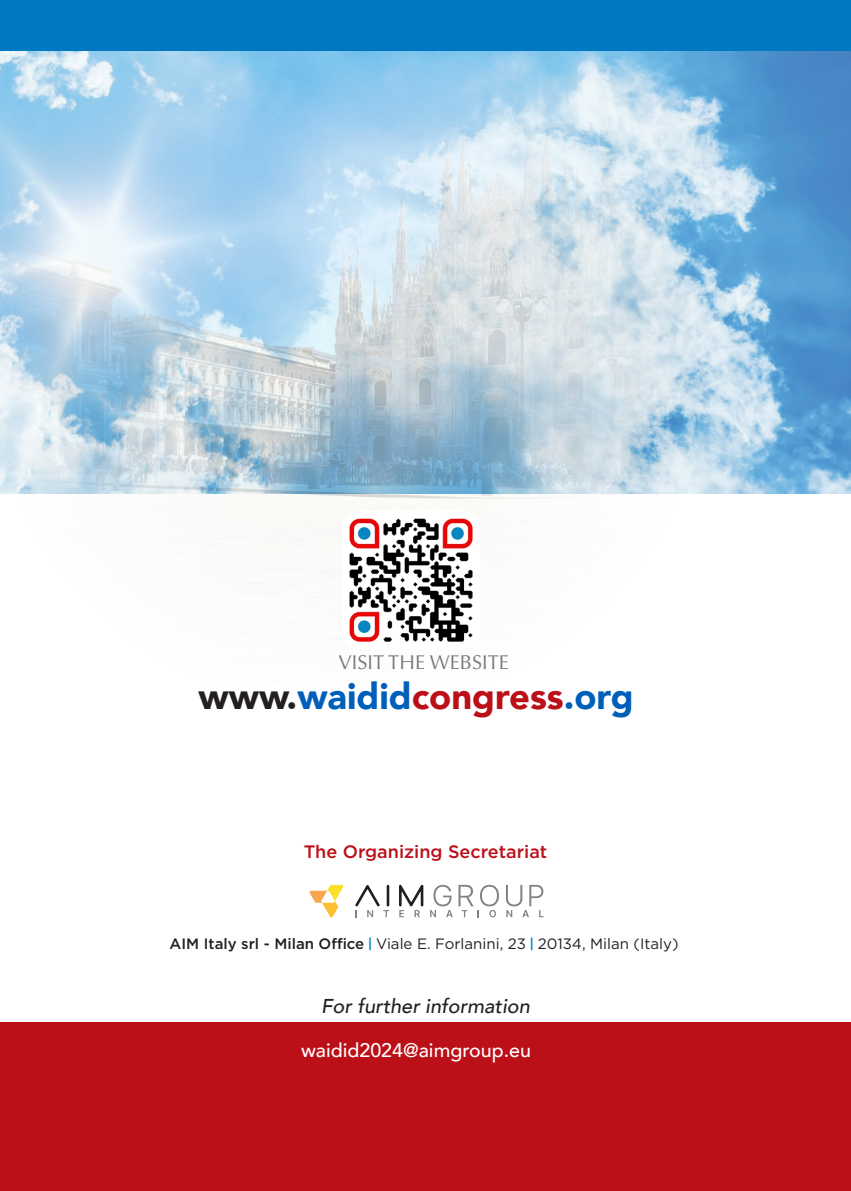
<style>
.page{position:relative;width:851px;height:1191px;background:#fff}
.page>*{position:absolute;margin:0;border:0;box-sizing:border-box;transform-origin:0 0}
.t1{font:900 36.2px "Avenir";color:#005fb9}
.t2{font:italic 500 20px "Avenir";color:#231f20}
.t3{font:20px "Optima";color:#78797c}
.t4{font:500 19.6px "Avenir";color:#fff}
.t5{font:500 18px "Gotham";color:#bb1018}
.t6{font:15px "Gotham";color:#231f20}
.s1{color:#231f20}
.s2{color:#bb1018}
.s3{font-weight:500}
.s4{font-family:"Barlow";font-weight:500;color:#0084ca}
</style>
<div class="page">
<img style="left:822px;top:50px;width:28px;height:443px">
<div style="left:0;top:0;width:850px;height:50px;background:#0079c2"></div>
<svg style="left:309px;top:885px;width:34px;height:32px"></svg>
<svg style="left:355px;top:884px;width:68px;height:33px"></svg>
<svg style="left:430px;top:885px;width:113px;height:32px"></svg>
<div style="left:0;top:1022px;width:850px;height:169px;background:#bb1018"></div>
<img style="left:0;top:50px;width:822px;height:547px">
<img style="left:342px;top:510px;width:138px;height:132px">
<p class="t3" style="left:338px;top:651px;width:172px">VISIT THE WEBSITE</p>
<p class="t1" style="left:198px;top:665px;width:436px"><span class="s1">www.</span>waidid<span class="s2">congress</span>.org</p>
<p class="t5" style="left:304px;top:839px;width:245px">The Organizing Secretariat</p>
<p class="t6" style="left:169px;top:934px;width:510px"><span class="s3">AIM Italy srl - Milan Office</span> <span class="s4">|</span> Viale E. Forlanini, 23 <span class="s4">|</span> 20134, Milan (Italy)</p>
<p class="t2" style="left:321px;top:993px;width:210px">For further information</p>
<p class="t4" style="left:301px;top:1033px;width:231px">waidid2024@aimgroup.eu</p>
</div>
